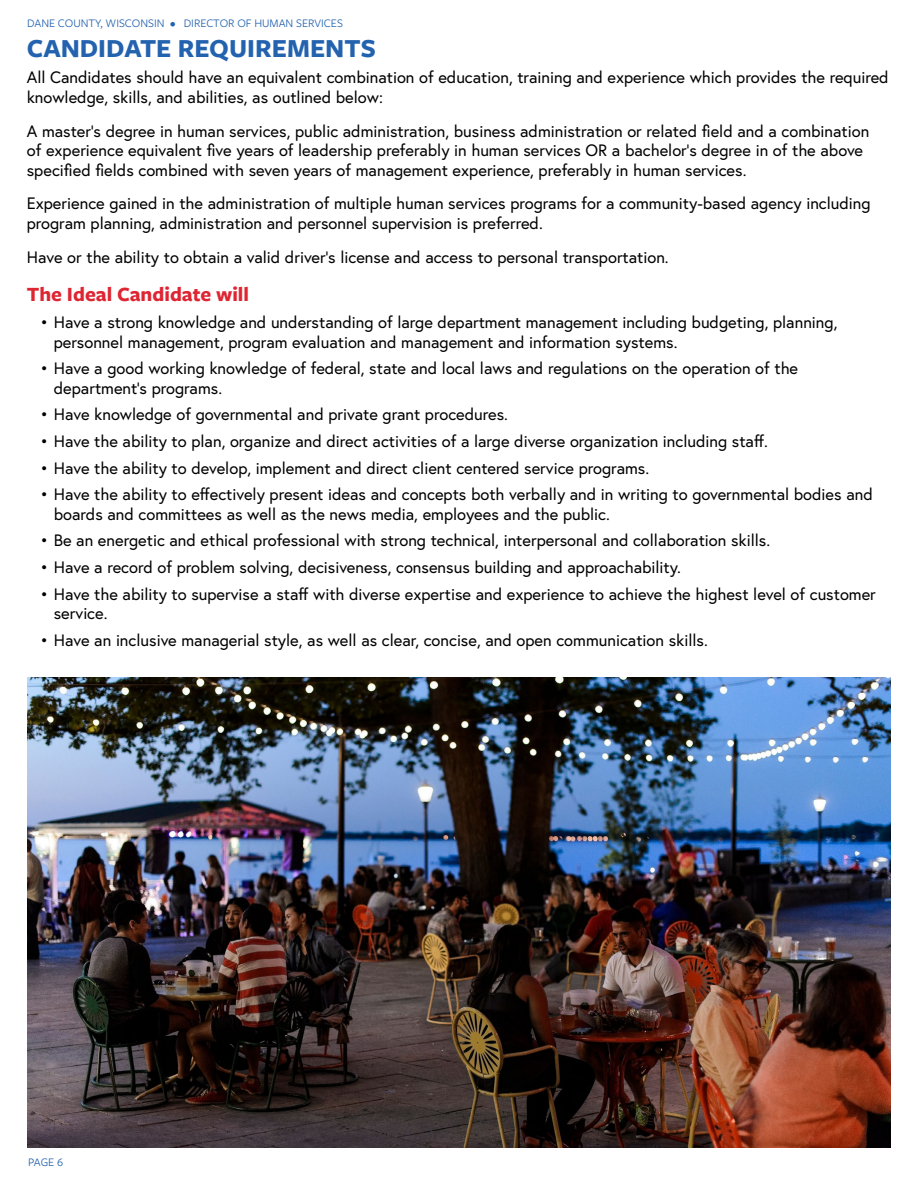
<style>
.page{position:relative;width:918px;height:1188px;background:#fff}
.page>*{position:absolute;margin:0;border:0;box-sizing:border-box;transform-origin:0 0}
.t1{font:700 27px "Freight Sans Pro";color:#2362af}
.t2{font:700 21px "Freight Sans Pro";color:#de2633}
.t3{font:16.5px/19.8px "Europa";color:#000}
.t4{font:12px "Freight Sans Pro";color:#2362af}
</style>
<div class="page">
<img style="left:27px;top:678px;width:864px;height:470px">
<p class="t4" style="left:27px;top:16px;width:317px">DANE COUNTY, WISCONSIN • DIRECTOR OF HUMAN SERVICES</p>
<h1 class="t1" style="left:27px;top:30px;width:351px">CANDIDATE REQUIREMENTS</h1>
<p class="t3" style="left:27px;top:67px;width:863px">All Candidates should have an equivalent combination of education, training and experience which provides the required knowledge, skills, and abilities, as outlined below:</p>
<p class="t3" style="left:27px;top:121px;width:844px">A master’s degree in human services, public administration, business administration or related field and a combination of experience equivalent five years of leadership preferably in human services OR a bachelor’s degree in of the above specified fields combined with seven years of management experience, preferably in human services.</p>
<p class="t3" style="left:27px;top:193px;width:845px">Experience gained in the administration of multiple human services programs for a community-based agency including program planning, administration and personnel supervision is preferred.</p>
<p class="t3" style="left:27px;top:247px;width:643px">Have or the ability to obtain a valid driver’s license and access to personal transportation.</p>
<p class="t2" style="left:27px;top:280px;width:224px">The Ideal Candidate will</p>
<p class="t3" style="left:54px;top:312px;width:785px;text-indent:-13px">• Have a strong knowledge and understanding of large department management including budgeting, planning, personnel management, program evaluation and management and information systems.</p>
<p class="t3" style="left:54px;top:358px;width:746px;text-indent:-13px">• Have a good working knowledge of federal, state and local laws and regulations on the operation of the department’s programs.</p>
<p class="t3" style="left:40px;top:404px;width:469px">• Have knowledge of governmental and private grant procedures.</p>
<p class="t3" style="left:40px;top:431px;width:729px">• Have the ability to plan, organize and direct activities of a large diverse organization including staff.</p>
<p class="t3" style="left:40px;top:458px;width:610px">• Have the ability to develop, implement and direct client centered service programs.</p>
<p class="t3" style="left:54px;top:484px;width:821px;text-indent:-13px">• Have the ability to effectively present ideas and concepts both verbally and in writing to governmental bodies and boards and committees as well as the news media, employees and the public.</p>
<p class="t3" style="left:40px;top:530px;width:731px">• Be an energetic and ethical professional with strong technical, interpersonal and collaboration skills.</p>
<p class="t3" style="left:40px;top:557px;width:642px">• Have a record of problem solving, decisiveness, consensus building and approachability.</p>
<p class="t3" style="left:54px;top:584px;width:824px;text-indent:-13px">• Have the ability to supervise a staff with diverse expertise and experience to achieve the highest level of customer service.</p>
<p class="t3" style="left:40px;top:630px;width:669px">• Have an inclusive managerial style, as well as clear, concise, and open communication skills.</p>
<p class="t4" style="left:28px;top:1154px;width:37px">PAGE 6</p>
</div>
